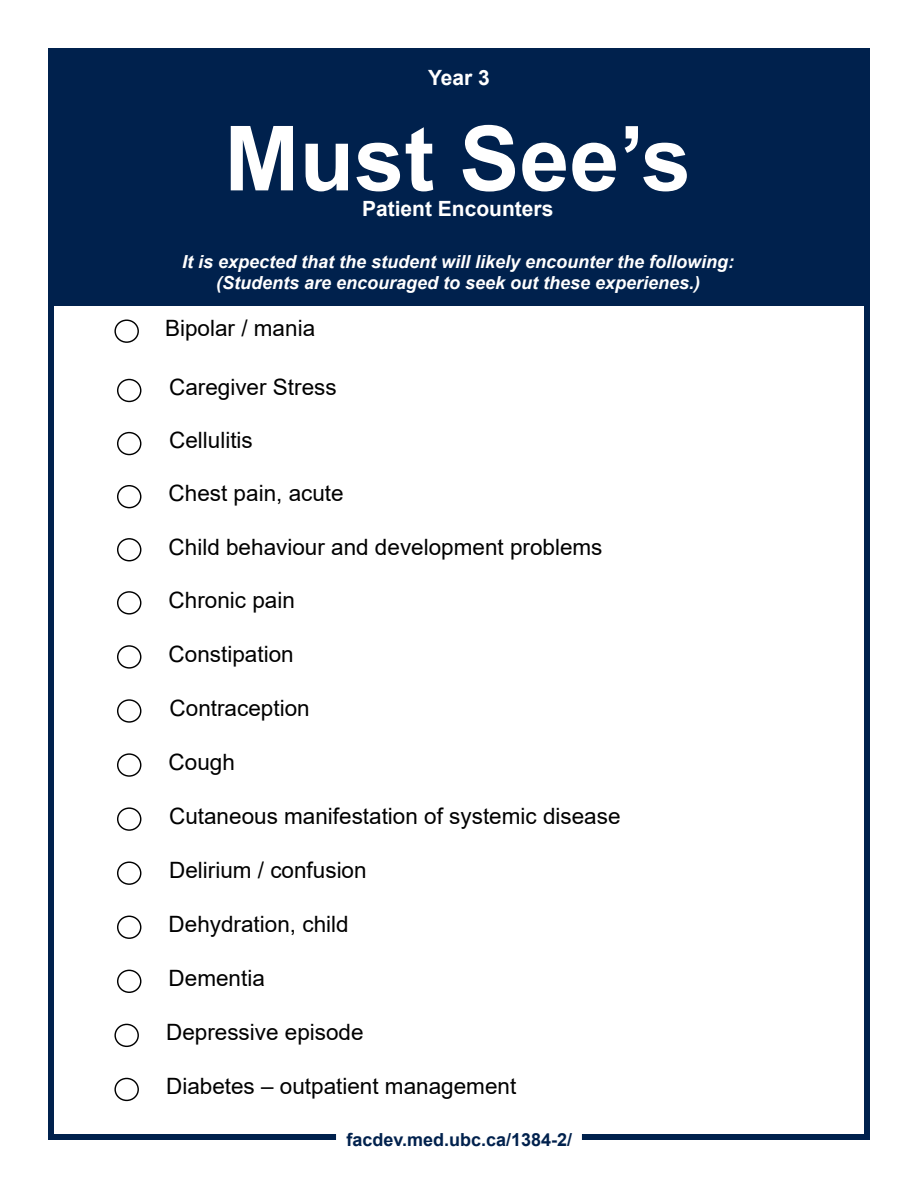
<style>
.page{position:relative;width:918px;height:1188px;background:#fff}
.page>*{position:absolute;margin:0;border:0;box-sizing:border-box;transform-origin:0 0}
.t1{font:700 90px "Arial";color:#fff}
.t2{font:22.5px "Arial";color:#000}
.t3{font:700 21px "Arial";color:#fff}
.t4{font:italic 700 18px/21.6px "Arial";color:#fff;text-align:center}
.t5{font:700 18px "Arial";color:#00214d}
</style>
<div class="page">
<div style="left:48px;top:48px;width:822px;height:258px;background:#00214d"></div>
<div style="left:48px;top:48px;width:6px;height:1092px;background:#00214d"></div>
<div style="left:864px;top:48px;width:6px;height:1092px;background:#00214d"></div>
<div style="left:48px;top:1134px;width:288px;height:6px;background:#00214d"></div>
<div style="left:582px;top:1134px;width:288px;height:6px;background:#00214d"></div>
<div style="left:114px;top:1078px;width:25px;height:23px;border:1px solid #000;border-radius:50%"></div>
<div style="left:114px;top:1024px;width:25px;height:23px;border:1px solid #000;border-radius:50%"></div>
<div style="left:117px;top:916px;width:24px;height:23px;border:1px solid #000;border-radius:50%"></div>
<div style="left:117px;top:861px;width:24px;height:24px;border:1px solid #000;border-radius:50%"></div>
<div style="left:117px;top:807px;width:24px;height:24px;border:1px solid #000;border-radius:50%"></div>
<div style="left:117px;top:753px;width:24px;height:24px;border:1px solid #000;border-radius:50%"></div>
<div style="left:117px;top:699px;width:24px;height:24px;border:1px solid #000;border-radius:50%"></div>
<div style="left:117px;top:645px;width:24px;height:24px;border:1px solid #000;border-radius:50%"></div>
<div style="left:117px;top:591px;width:24px;height:24px;border:1px solid #000;border-radius:50%"></div>
<div style="left:117px;top:538px;width:24px;height:23px;border:1px solid #000;border-radius:50%"></div>
<div style="left:117px;top:485px;width:24px;height:23px;border:1px solid #000;border-radius:50%"></div>
<div style="left:117px;top:432px;width:24px;height:23px;border:1px solid #000;border-radius:50%"></div>
<div style="left:114px;top:320px;width:25px;height:23px;border:1px solid #000;border-radius:50%"></div>
<div style="left:117px;top:379px;width:24px;height:23px;border:1px solid #000;border-radius:50%"></div>
<div style="left:117px;top:970px;width:24px;height:23px;border:1px solid #000;border-radius:50%"></div>
<p class="t3" style="left:428px;top:63px;width:63px">Year 3</p>
<h1 class="t1" style="left:224px;top:95px;width:468px">Must See’s</h1>
<p class="t3" style="left:362px;top:193px;width:193px">Patient Encounters</p>
<p class="t4" style="left:182px;top:251px;width:554px">It is expected that the student will likely encounter the following: (Students are encouraged to seek out these experienes.)</p>
<p class="t2" style="left:165px;top:312px;width:152px">Bipolar / mania</p>
<p class="t2" style="left:169px;top:372px;width:169px">Caregiver Stress</p>
<p class="t2" style="left:169px;top:425px;width:85px">Cellulitis</p>
<p class="t2" style="left:169px;top:478px;width:177px">Chest pain, acute</p>
<p class="t2" style="left:169px;top:531px;width:435px">Child behaviour and development problems</p>
<p class="t2" style="left:169px;top:584px;width:128px">Chronic pain</p>
<p class="t2" style="left:169px;top:638px;width:127px">Constipation</p>
<p class="t2" style="left:170px;top:692px;width:142px">Contraception</p>
<p class="t2" style="left:169px;top:746px;width:68px">Cough</p>
<p class="t2" style="left:169px;top:800px;width:453px">Cutaneous manifestation of systemic disease</p>
<p class="t2" style="left:169px;top:854px;width:199px">Delirium / confusion</p>
<p class="t2" style="left:169px;top:909px;width:182px">Dehydration, child</p>
<p class="t2" style="left:169px;top:963px;width:98px">Dementia</p>
<p class="t2" style="left:166px;top:1017px;width:199px">Depressive episode</p>
<p class="t2" style="left:166px;top:1071px;width:352px">Diabetes – outpatient management</p>
<p class="t5" style="left:346px;top:1127px;width:227px">facdev.med.ubc.ca/1384-2/</p>
</div>
